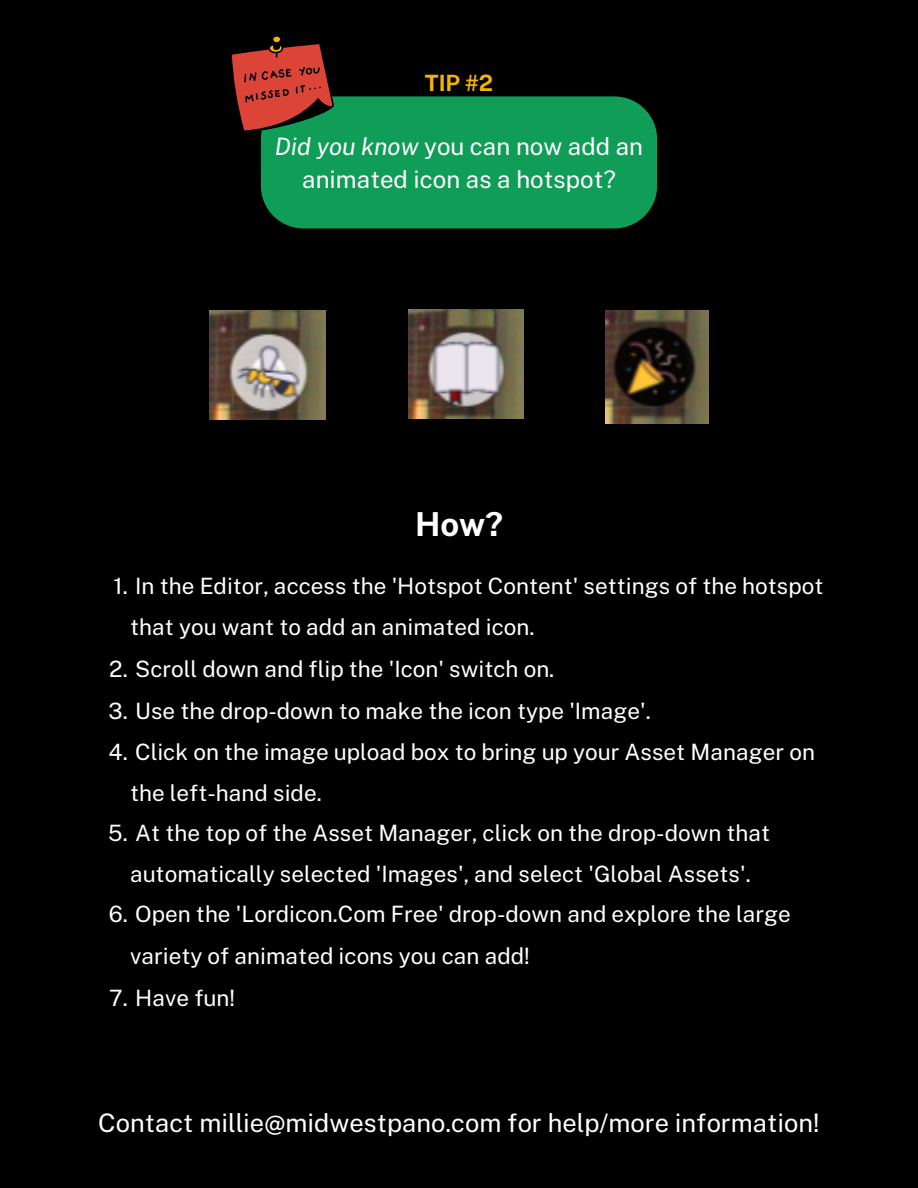
<style>
.page{position:relative;width:918px;height:1188px;background:#000}
.page>*{position:absolute;margin:0;border:0;box-sizing:border-box;transform-origin:0 0}
.t1{font:700 33px "Public Sans";color:#fff}
.t2{font:25.5px "Public Sans";color:#fff}
.t3{font:24.15px/32.7px "Public Sans";color:#fff;text-align:center}
.t4{font:22.5px/41.7px "Public Sans";color:#fff}
.t5{font:700 22.5px "Public Sans";color:#f4b400}
.s1{font-style:italic}
</style>
<div class="page">
<div style="left:261px;top:96px;width:396px;height:132px;background:#0f9d58"></div>
<svg style="left:231px;top:36px;width:103px;height:96px"></svg>
<img style="left:210px;top:310px;width:116px;height:109px">
<img style="left:409px;top:309px;width:114px;height:109px">
<img style="left:606px;top:310px;width:102px;height:114px">
<p class="t5" style="left:425px;top:69px;width:70px">TIP #2</p>
<p class="t3" style="left:275px;top:130px;width:370px"><span class="s1">Did you know</span> you can now add an animated icon as a hotspot?</p>
<h3 class="t1" style="left:415px;top:505px;width:89px">How?</h3>
<p class="t4" style="left:130px;top:565px;width:695px;text-indent:-16px">1. In the Editor, access the 'Hotspot Content' settings of the hotspot that you want to add an animated icon.</p>
<p class="t4" style="left:109px;top:648px;width:447px">2. Scroll down and flip the 'Icon' switch on.</p>
<p class="t4" style="left:109px;top:690px;width:544px">3. Use the drop-down to make the icon type 'Image'.</p>
<h1 class="t4" style="left:130px;top:732px;width:686px;line-height:40.5px;text-indent:-21px">4. Click on the image upload box to bring up your Asset Manager on the left-hand side.</h1>
<p class="t4" style="left:108px;top:813px;width:664px;line-height:40.5px;text-align:center">5. At the top of the Asset Manager, click on the drop-down that automatically selected 'Images', and select 'Global Assets'.</p>
<p class="t4" style="left:130px;top:893px;width:662px;text-indent:-21px">6. Open the 'Lordicon.Com Free' drop-down and explore the large variety of animated icons you can add!</p>
<p class="t4" style="left:109px;top:977px;width:127px">7. Have fun!</p>
<p class="t2" style="left:98px;top:1107px;width:723px">Contact millie@midwestpano.com for help/more information!</p>
</div>
